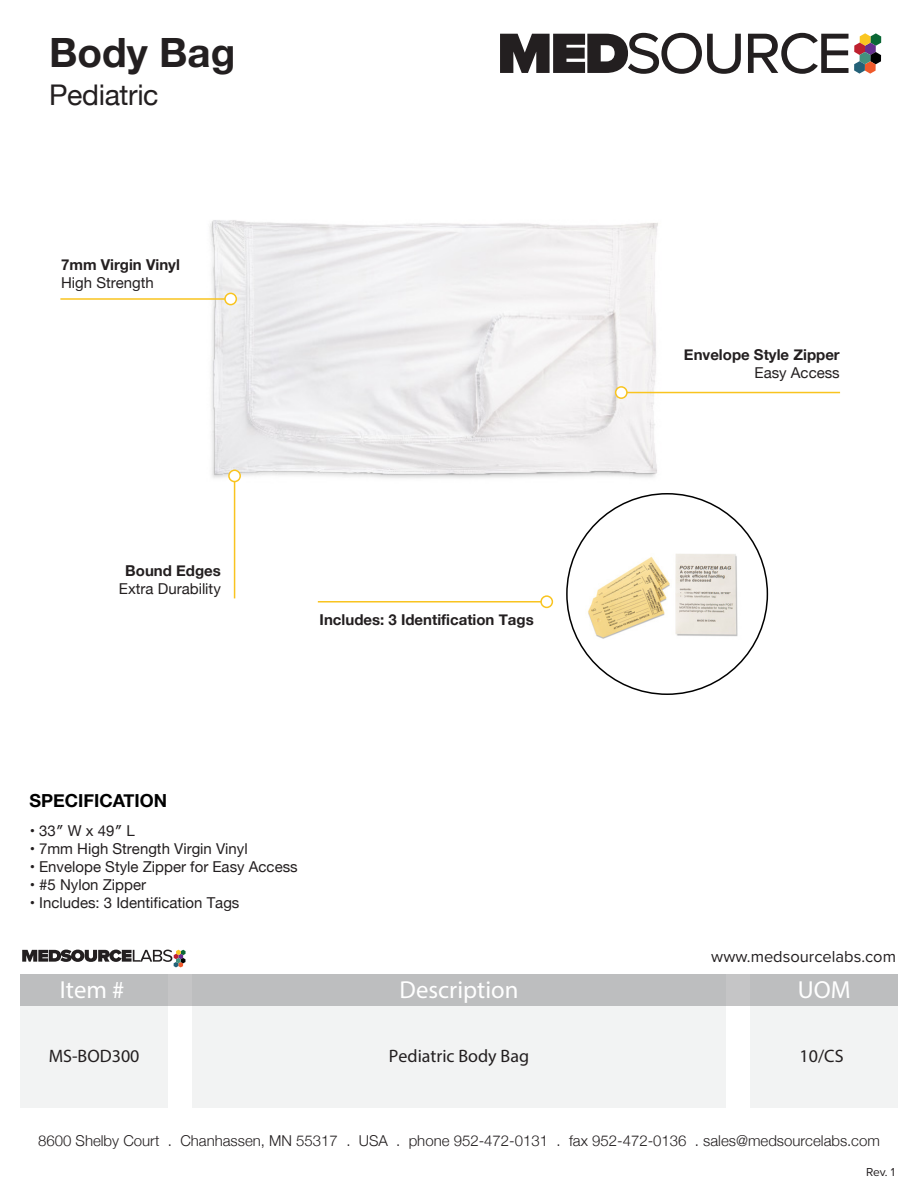
<style>
.page{position:relative;width:918px;height:1188px;background:#fff}
.page>*{position:absolute;margin:0;border:0;box-sizing:border-box;transform-origin:0 0}
.t1{font:700 40.35px "Helvetica Neue";color:#231f20}
.t2{font:28.5px "Helvetica Neue";letter-spacing:-.015em;color:#231f20}
.t3{font:24.75px "Myriad Pro";color:#fff}
.t4{font:18px "Myriad Pro";color:#231f20}
.t5{font:700 18px "Helvetica Neue";color:#000}
.t6{font:16.5px "Proxima Nova";color:#231f20}
.t7{font:15px "Helvetica Neue";color:#231f20}
.t8{font:300 15px "Helvetica Neue";color:#231f20}
.t9{font:700 15px "Helvetica Neue";color:#231f20}
.t10{font:12px "Proxima Nova";color:#231f20}
</style>
<div class="page">
<img style="left:585px;top:536px;width:153px;height:103px">
<div style="left:20px;top:974px;width:148px;height:133px;background:#f2f3f3"></div>
<div style="left:192px;top:974px;width:534px;height:133px;background:#f2f3f3"></div>
<div style="left:750px;top:974px;width:148px;height:133px;background:#f2f3f3"></div>
<div style="left:20px;top:974px;width:878px;height:32px;background:#bdbebf"></div>
<svg style="left:22px;top:950px;width:164px;height:17px"></svg>
<svg style="left:500px;top:33px;width:381px;height:41px"></svg>
<hr style="left:318px;top:601px;width:229px;height:2px;background:#f9c41f">
<svg style="left:540px;top:595px;width:13px;height:13px"></svg>
<img style="left:210px;top:220px;width:467px;height:294px">
<hr style="left:60px;top:298px;width:171px;height:2px;background:#f9c41f">
<svg style="left:224px;top:293px;width:13px;height:12px"></svg>
<hr style="left:621px;top:392px;width:219px;height:1px;background:#f9c41f">
<svg style="left:615px;top:386px;width:13px;height:13px"></svg>
<hr style="left:234px;top:476px;width:1px;height:122px;background:#f9c41f">
<svg style="left:228px;top:470px;width:13px;height:12px"></svg>
<h1 class="t1" style="left:49px;top:21px;width:188px">Body Bag</h1>
<h2 class="t2" style="left:49px;top:74px;width:111px">Pediatric</h2>
<p class="t9" style="left:61px;top:253px;width:120px">7mm Virgin Vinyl</p>
<p class="t7" style="left:61px;top:272px;width:94px">High Strength</p>
<p class="t9" style="left:125px;top:559px;width:97px">Bound Edges</p>
<p class="t7" style="left:119px;top:578px;width:103px">Extra Durability</p>
<p class="t9" style="left:320px;top:608px;width:216px">Includes: 3 Identification Tags</p>
<p class="t5" style="left:29px;top:787px;width:139px">SPECIFICATION</p>
<p class="t7" style="left:30px;top:820px;width:107px">• 33″ W x 49″ L</p>
<p class="t7" style="left:30px;top:838px;width:220px">• 7mm High Strength Virgin Vinyl</p>
<p class="t7" style="left:30px;top:856px;width:270px">• Envelope Style Zipper for Easy Access</p>
<p class="t7" style="left:30px;top:874px;width:118px">• #5 Nylon Zipper</p>
<p class="t7" style="left:30px;top:892px;width:211px">• Includes: 3 Identification Tags</p>
<p class="t9" style="left:684px;top:343px;width:157px">Envelope Style Zipper</p>
<p class="t7" style="left:755px;top:362px;width:87px">Easy Access</p>
<p class="t6" style="left:711px;top:944px;width:186px">www.medsourcelabs.com</p>
<h3 class="t3" style="left:60px;top:975px;width:66px">Item #</h3>
<h3 class="t3" style="left:400px;top:975px;width:120px">Description</h3>
<h3 class="t3" style="left:798px;top:975px;width:54px">UOM</h3>
<p class="t4" style="left:49px;top:1045px;width:92px">MS-BOD300</p>
<p class="t4" style="left:389px;top:1045px;width:142px">Pediatric Body Bag</p>
<p class="t4" style="left:800px;top:1045px;width:45px">10/CS</p>
<p class="t8" style="left:38px;top:1129px;width:843px">8600 Shelby Court . Chanhassen, MN 55317 . USA . phone 952-472-0131 . fax 952-472-0136 . sales@medsourcelabs.com</p>
<p class="t10" style="left:866px;top:1163px;width:30px">Rev. 1</p>
</div>
